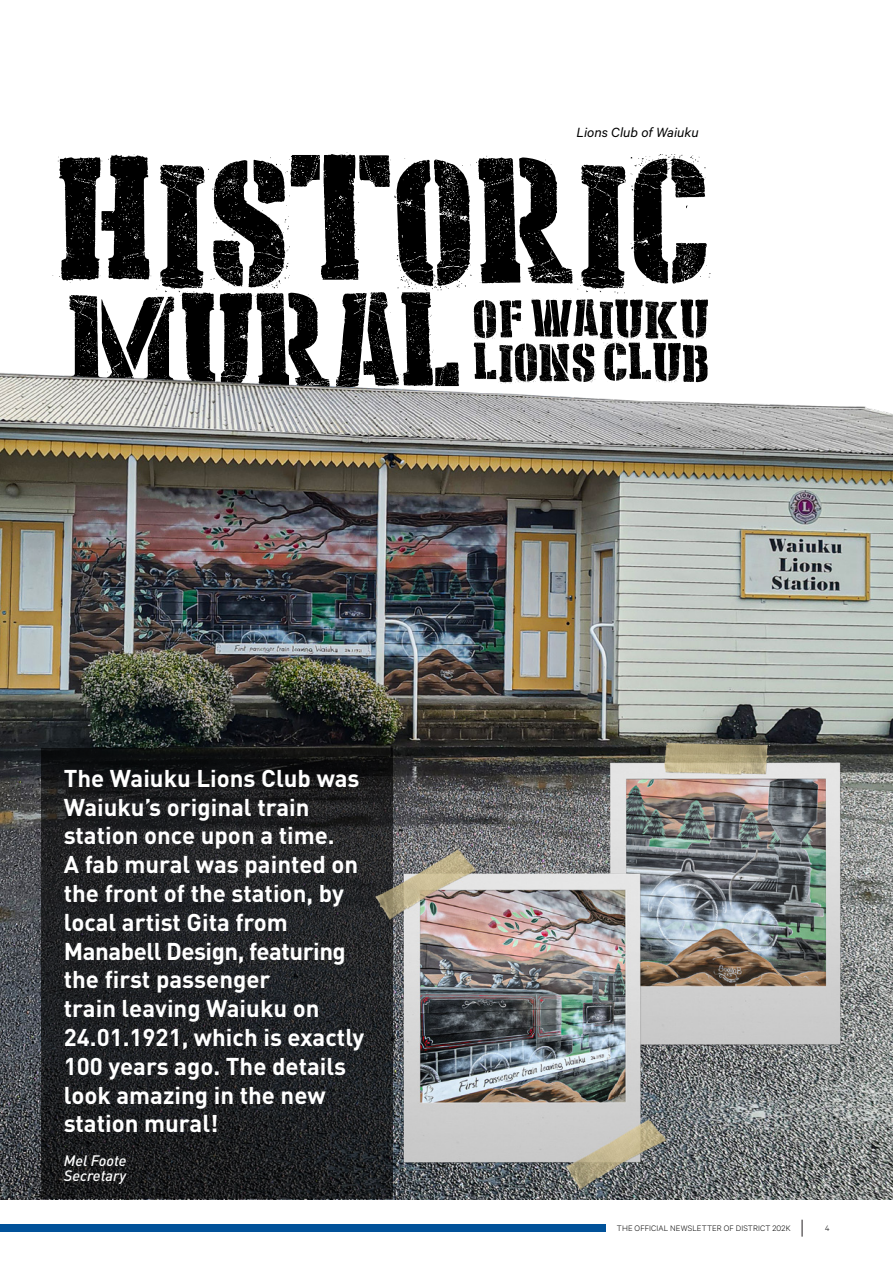
<style>
.page{position:relative;width:893px;height:1263px;background:#fff}
.page>*{position:absolute;margin:0;border:0;box-sizing:border-box;transform-origin:0 0}
.t1{font:170.7px "Stencil Cargo Army";color:#000}
.t2{font:132.45px "Stencil Cargo Army";color:#000}
.t3{font:51.45px/43.3px "Stencil Cargo Army";color:#000}
.t4{font:700 24px/28.8px "DIN Pro";color:#fff}
.t5{font:italic 500 15px/15px "DIN Pro";color:#fff}
.t6{font:italic 15px "Calibre";color:#000}
.t7{font:300 9px "Calibre";letter-spacing:.015em;color:#000}
</style>
<div class="page">
<svg style="left:802px;top:1220px;width:1px;height:16px"></svg>
<div style="left:0;top:1225px;width:605px;height:7px;background:#01529a"></div>
<img style="left:0;top:373px;width:893px;height:826px">
<svg style="left:41px;top:748px;width:352px;height:451px;background:#1f2022"></svg>
<img style="left:595px;top:728px;width:257px;height:332px">
<img style="left:366px;top:837px;width:308px;height:358px">
<p class="t6" style="left:576px;top:124px;width:124px">Lions Club of Waiuku</p>
<h1 class="t1" style="left:56px;top:132px;width:656px">HISTORIC</h1>
<h2 class="t2" style="left:68px;top:273px;width:396px">MURAL</h2>
<h3 class="t3" style="left:473px;top:298px;width:237px">OF WAIUKU<br>LIONS CLUB</h3>
<p class="t4" style="left:64px;top:761px;width:302px">The Waiuku Lions Club was<br>Waiuku’s original train station once upon a time.<br>A fab mural was painted on the front of the station, by local artist Gita from<br>Manabell Design, featuring the first passenger<br>train leaving Waiuku on<br>24.01.1921, which is exactly<br>100 years ago. The details look amazing in the new station mural!</p>
<p class="t5" style="left:64px;top:1152px;width:64px">Mel Foote<br>Secretary</p>
<p class="t7" style="left:617px;top:1222px;width:175px">THE OFFICIAL NEWSLETTER OF DISTRICT 202K</p>
<p class="t7" style="left:825px;top:1222px;width:6px">4</p>
</div>
